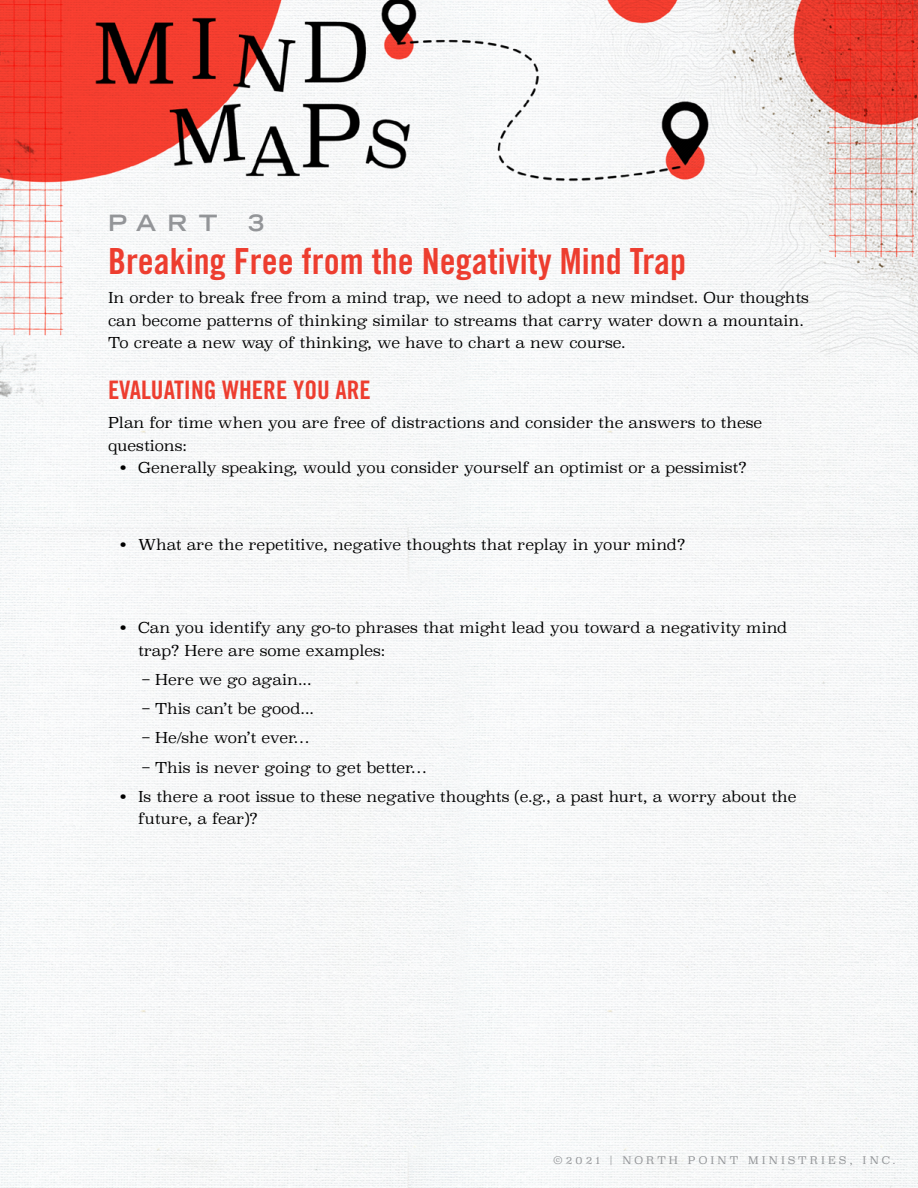
<style>
.page{position:relative;width:918px;height:1188px;background:#fff}
.page>*{position:absolute;margin:0;border:0;box-sizing:border-box;transform-origin:0 0}
.t1{font:36px "Trade Gothic LT Std Bd Cn 20";color:#ed3d2f}
.t2{font:25.5px "Trade Gothic LT Std Bd Cn 20";color:#ed3d2f}
.t3{font:700 expanded 22.5px "Trade Gothic LT Std";color:#939598}
.t4{font:15px/22.5px "Superclarendon Lt";color:#000}
.t5{font:10.5px "Superclarendon Lt";letter-spacing:.3em;color:#939598}
</style>
<div class="page">
<img style="left:0;top:0;width:918px;height:1188px">
<h3 class="t3" style="left:108px;top:208px;width:111px">PART</h3>
<h3 class="t3" style="left:248px;top:208px;width:18px">3</h3>
<h1 class="t1" style="left:108px;top:239px;width:580px">Breaking Free from the Negativity Mind Trap</h1>
<p class="t4" style="left:108px;top:287px;width:702px">In order to break free from a mind trap, we need to adopt a new mindset. Our thoughts can become patterns of thinking similar to streams that carry water down a mountain.<br>To create a new way of thinking, we have to chart a new course.</p>
<h2 class="t2" style="left:108px;top:375px;width:264px">EVALUATING WHERE YOU ARE</h2>
<p class="t4" style="left:108px;top:412px;width:656px">Plan for time when you are free of distractions and consider the answers to these questions:</p>
<p class="t4" style="left:120px;top:457px;width:628px">• Generally speaking, would you consider yourself an optimist or a pessimist?</p>
<p class="t4" style="left:120px;top:533px;width:567px">• What are the repetitive, negative thoughts that replay in your mind?</p>
<p class="t4" style="left:138px;top:616px;width:651px;text-indent:-18px">• Can you identify any go-to phrases that might lead you toward a negativity mind trap? Here are some examples:</p>
<p class="t4" style="left:142px;top:665px;width:287px;line-height:29.2px">− Here we go again...<br>− This can’t be good...<br>− He/she won’t ever…<br>− This is never going to get better…</p>
<p class="t4" style="left:138px;top:785px;width:660px;text-indent:-18px">• Is there a root issue to these negative thoughts (e.g., a past hurt, a worry about the future, a fear)?</p>
<p class="t5" style="left:553px;top:1153px;width:344px">©2021 | NORTH POINT MINISTRIES, INC.</p>
</div>
